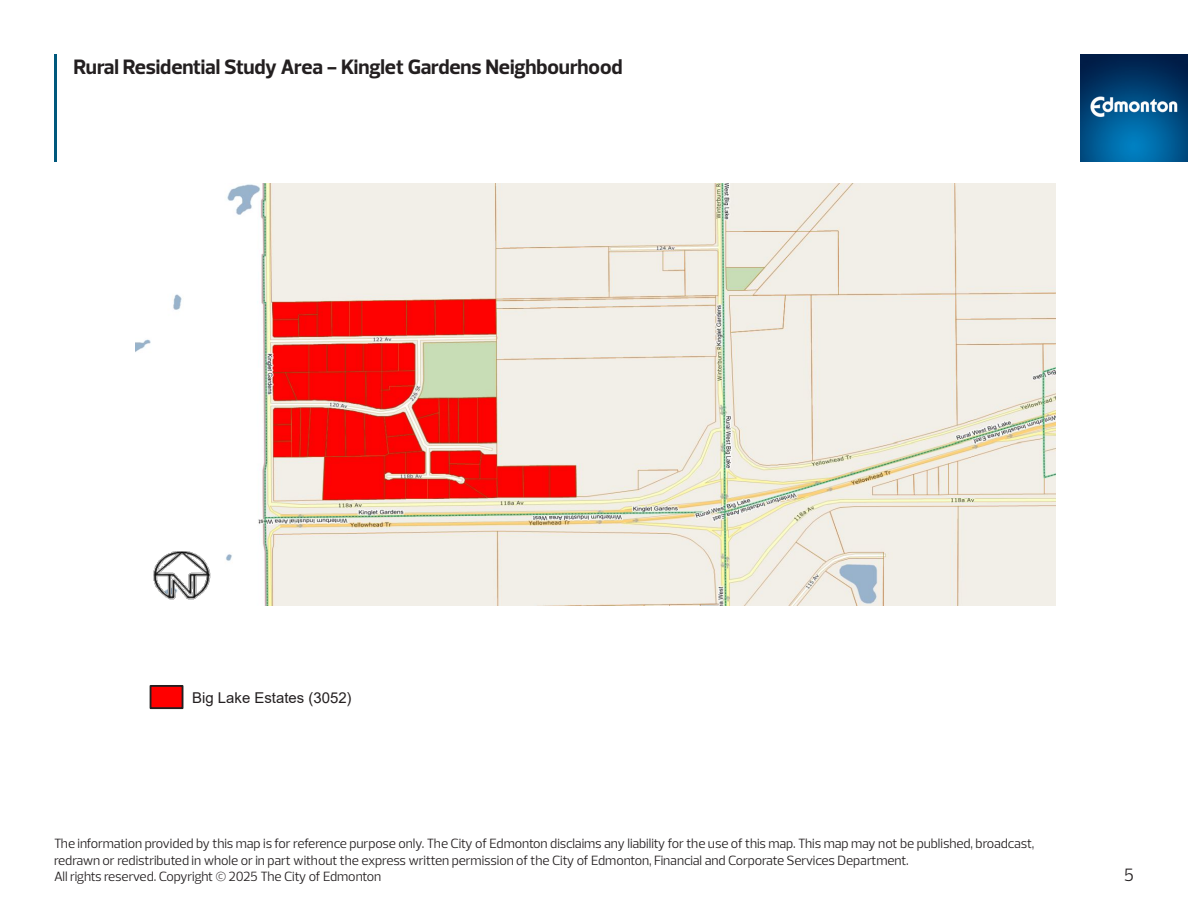
<style>
.page{position:relative;width:1188px;height:918px;background:#fff}
.page>*{position:absolute;margin:0;border:0;box-sizing:border-box;transform-origin:0 0}
.PageHeader{font:700 21px "Prelo";letter-spacing:-.005em;color:#231f20}
.t1{font:18px "Prelo";color:#231f20}
.t2{font:15px "Arial";color:#231f20}
.t3{font:13.5px/16.2px "Prelo";letter-spacing:-.01em;color:#231f20}
.t4{font:10.2px "Calibri";color:#231f20}
</style>
<div class="page">
<img style="left:1080px;top:54px;width:108px;height:108px">
<hr style="left:54px;top:54px;width:3px;height:108px;background:#00587c">
<img style="left:135px;top:183px;width:921px;height:422px">
<img style="left:138px;top:540px;width:89px;height:65px">
<img style="left:152px;top:549px;width:62px;height:52px">
<div style="left:151px;top:686px;width:32px;height:22px;background:#f00"></div>
<div style="left:150px;top:685px;width:33px;height:24px;border:2px solid #231f20"></div>
<p class="PageHeader" style="left:73px;top:55px;width:551px">Rural Residential Study Area - Kinglet Gardens Neighbourhood</p>
<p class="t2" style="left:192px;top:687px;width:161px">Big Lake Estates (3052)</p>
<p class="t4" style="left:95px;top:833px;width:558px">This map may not be published, broadcast, redrawn or redistributed in whole or in part without the express written permission of the</p>
<p class="t3" style="left:54px;top:836px;width:982px">The information provided by this map is for reference purpose only. The City of Edmonton disclaims any liability for the use of this map. This map may not be published, broadcast, redrawn or redistributed in whole or in part without the express written permission of the City of Edmonton, Financial and Corporate Services Department.<br>All rights reserved. Copyright © 2025 The City of Edmonton</p>
<h2 class="t1" style="left:1124px;top:865px;width:12px">5</h2>
</div>
